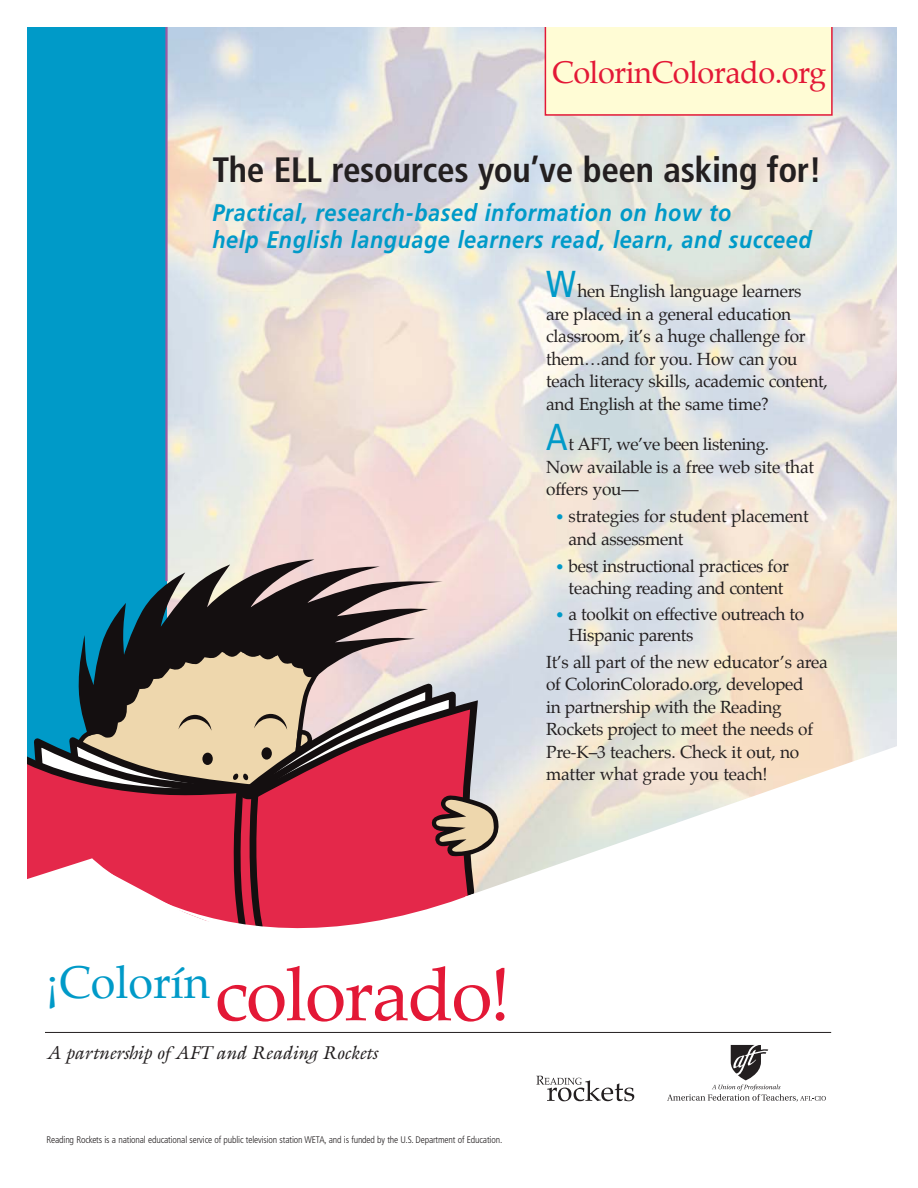
<style>
.page{position:relative;width:918px;height:1188px;background:#fff}
.page>*{position:absolute;margin:0;border:0;box-sizing:border-box;transform-origin:0 0}
.t1{font:75px "Palatino";letter-spacing:-.025em;color:#e31836}
.t2{font:700 condensed 35.25px "Frutiger";letter-spacing:-.01em;color:#231f20}
.t3{font:30.75px "Palatino";letter-spacing:-.02em;color:#e31836}
.t4{font:italic 700 24px/27px "Frutiger";letter-spacing:.03em;color:#009ac8;scale:.9 1}
.t5{font:italic 18.75px "Galliard";letter-spacing:-.015em;color:#231f20}
.t6{font:17.25px/22.5px "Palatino";letter-spacing:-.015em;color:#231f20}
.t7{font:300 condensed 9.6px "Frutiger";letter-spacing:-.015em;color:#231f20}
.s1{font-family:"Frutiger";font-stretch:condensed;font-size:37.5px;color:#009ac8}
.s2{font-family:"Frutiger";font-weight:300;font-stretch:condensed;font-size:15px;color:#009ac8}
</style>
<div class="page">
<img style="left:168px;top:27px;width:728px;height:651px">
<div style="left:27px;top:27px;width:139px;height:783px;background:#009ac8"></div>
<svg style="left:239px;top:515px;width:220px;height:24px;background:#f3d9d5"></svg>
<svg style="left:82px;top:539px;width:399px;height:109px"></svg>
<svg style="left:27px;top:648px;width:474px;height:281px;background:#bc6974"></svg>
<svg style="left:453px;top:678px;width:444px;height:398px"></svg>
<div style="left:665px;top:1041px;width:163px;height:68px;background:#fff"></div>
<svg style="left:667px;top:1045px;width:159px;height:57px"></svg>
<svg style="left:536px;top:1076px;width:98px;height:25px"></svg>
<div style="left:545px;top:20px;width:287px;height:95px;background:#fffcd5"></div>
<div style="left:545px;top:20px;width:288px;height:96px;border:2px solid #e31836"></div>
<hr style="left:165px;top:27px;width:3px;height:554px;background:#9b5ba4">
<hr style="left:45px;top:1032px;width:786px;height:1px;background:#231f20">
<div style="left:508px;top:4px;width:388px;height:23px;background:#fff"></div>
<h3 class="t3" style="left:552px;top:58px;width:276px">ColorinColorado.org</h3>
<h2 class="t2" style="left:212px;top:156px;width:611px">The ELL resources you’ve been asking for!</h2>
<h3 class="t4" style="left:212px;top:201px;width:667px">Practical, research-based information on how to<br>help English language learners read, learn, and succeed</h3>
<p class="t6" style="left:546px;top:281px;width:283px"><span class="s1">W</span>hen English language learners are placed in a general education classroom, it’s a huge challenge for them…and for you. How can you teach literacy skills, academic content, and English at the same time?</p>
<p class="t6" style="left:546px;top:434px;width:269px"><span class="s1">A</span>t AFT, we’ve been listening.<br>Now available is a free web site that offers you—</p>
<p class="t6" style="left:569px;top:506px;width:242px;text-indent:-13px"><span class="s2">•</span> strategies for student placement and assessment</p>
<p class="t6" style="left:556px;top:556px;width:234px;text-align:center"><span class="s2">•</span> best instructional practices for teaching reading and content</p>
<p class="t6" style="left:569px;top:604px;width:237px;line-height:21px;text-indent:-13px"><span class="s2">•</span> a toolkit on effective outreach to<br>Hispanic parents</p>
<p class="t6" style="left:546px;top:652px;width:283px">It’s all part of the new educator’s area of ColorinColorado.org, developed<br>in partnership with the Reading Rockets project to meet the needs of Pre-K–3 teachers. Check it out, no matter what grade you teach!</p>
<h1 class="t1" style="left:47px;top:959px;width:466px"><sup>¡Colorín</sup>colorado!</h1>
<p class="t5" style="left:46px;top:1045px;width:332px">A partnership of AFT and Reading Rockets</p>
<p class="t7" style="left:46px;top:1135px;width:457px">Reading Rockets is a national educational service of public television station WETA, and is funded by the U.S. Department of Education.</p>
</div>
